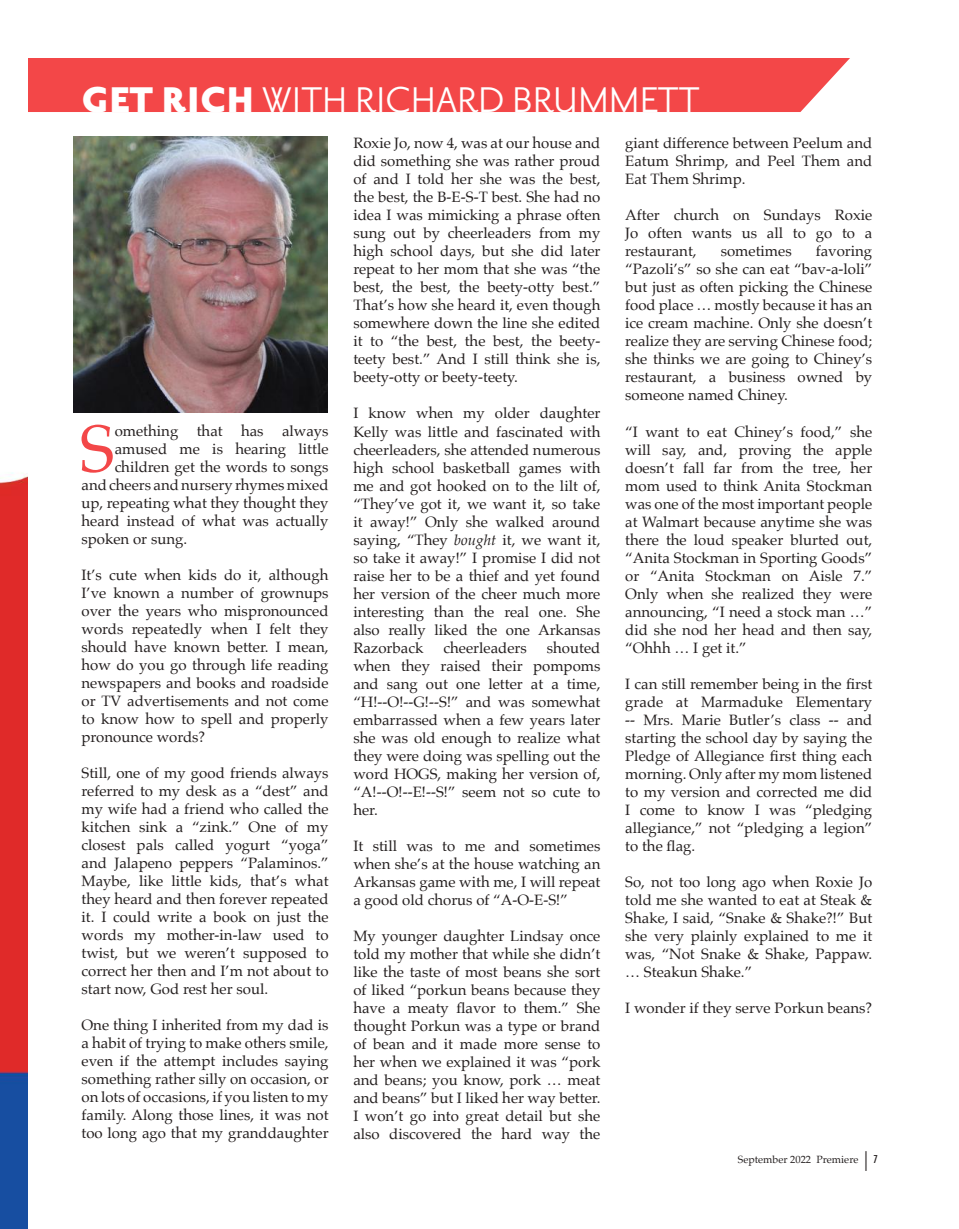
<style>
.page{position:relative;width:959px;height:1229px;background:#fff}
.page>*{position:absolute;margin:0;border:0;box-sizing:border-box;transform-origin:0 0}
.t1{font:66.6px "Palatino";color:#f34748}
.t2{font:43.5px "Priori Sans OT";color:#fff}
.t3{font:15px/18px "Palatino";color:#241f1f;text-align:justify}
.t4{font:10.5px "Palatino";color:#241f1f}
.s1{font-weight:900}
.s2{font-style:italic}
.s3{font-family:"Futura";font-weight:500;font-stretch:condensed;font-size:21px}
.s4{font-family:"Futura";font-weight:500;font-stretch:condensed}
</style>
<div class="page">
<div style="left:28px;top:58px;width:822px;height:54px;background:#f34748"></div>
<img style="left:73px;top:136px;width:254px;height:276px">
<img style="left:0;top:472px;width:27px;height:756px">
<h2 class="t2" style="left:82px;top:77px;width:619px"><span class="s1">GET RICH</span> WITH RICHARD BRUMMETT</h2>
<h1 class="t1" style="left:80px;top:393px;width:36px">S</h1>
<p class="t3" style="left:115px;top:421px;width:215px">omething that has always</p>
<p class="t3" style="left:115px;top:439px;width:215px">amused me is hearing little</p>
<p class="t3" style="left:115px;top:457px;width:215px">children get the words to songs</p>
<p class="t3" style="left:81px;top:475px;width:248px">and cheers and nursery rhymes mixed</p>
<p class="t3" style="left:81px;top:493px;width:248px">up, repeating what they thought they</p>
<p class="t3" style="left:81px;top:511px;width:248px">heard instead of what was actually</p>
<p class="t3" style="left:81px;top:529px;width:107px">spoken or sung.</p>
<p class="t3" style="left:81px;top:565px;width:248px">It’s cute when kids do it, although I’ve known a number of grownups over the years who mispronounced words repeatedly when I felt they should have known better. I mean, how do you go through life reading newspapers and books and roadside or TV advertisements and not come to know how to spell and properly pronounce words?</p>
<p class="t3" style="left:81px;top:763px;width:248px">Still, one of my good friends always referred to my desk as a “dest” and my wife had a friend who called the kitchen sink a “zink.” One of my closest pals called yogurt “yoga” and Jalapeno peppers “Palaminos.” Maybe, like little kids, that’s what they heard and then forever repeated it. I could write a book on just the words my mother-in-law used to twist, but we weren’t supposed to correct her then and I’m not about to start now, God rest her soul.</p>
<p class="t3" style="left:81px;top:1015px;width:248px">One thing I inherited from my dad is a habit of trying to make others smile, even if the attempt includes saying something rather silly on occasion, or on lots of occasions, if you listen to my family. Along those lines, it was not too long ago that my granddaughter</p>
<p class="t3" style="left:353px;top:134px;width:248px">Roxie Jo, now 4, was at our house and did something she was rather proud of and I told her she was the best, the best, the B-E-S-T best. She had no idea I was mimicking a phrase often sung out by cheerleaders from my high school days, but she did later repeat to her mom that she was “the best, the best, the beety-otty best.” That’s how she heard it, even though somewhere down the line she edited it to “the best, the best, the beety&shy;teety best.” And I still think she is, beety-otty or beety-teety.</p>
<p class="t3" style="left:353px;top:404px;width:248px">I know when my older daughter Kelly was little and fascinated with cheerleaders, she attended numerous high school basketball games with me and got hooked on to the lilt of, “They’ve got it, we want it, so take it away!” Only she walked around saying, “They <span class="s2">bought</span> it, we want it, so take it away!” I promise I did not raise her to be a thief and yet found her version of the cheer much more interesting than the real one. She also really liked the one Arkansas Razorback</p>
<p class="t3" style="left:353px;top:638px;width:248px;text-indent:193px">shouted when they raised their pompoms and sang out one letter at a time, “H!--O!--G!--S!” and was somewhat embarrassed when a few years later she was old enough to realize what they were doing was spelling out the word HOGS, making her version of, “A!--O!--E!--S!” seem not so cute to her.</p>
<p class="t3" style="left:353px;top:836px;width:248px">It still was to me and sometimes when she’s at the house watching an Arkansas game with me, I will repeat a good old chorus of “A-O-E-S!”</p>
<p class="t3" style="left:353px;top:926px;width:248px">My younger daughter Lindsay once told my mother that while she didn’t like the taste of most beans she sort of liked “porkun beans because they have a meaty flavor to them.” She thought Porkun was a type or brand of bean and it made more sense to her when we explained it was “pork and beans; you know, pork … meat and beans” but I liked her way better.<br>I won’t go into great detail but she also discovered the hard way the</p>
<p class="t3" style="left:443px;top:638px;width:85px">cheerleaders</p>
<p class="t3" style="left:625px;top:134px;width:248px">giant difference between Peelum and Eatum Shrimp, and Peel Them and Eat Them Shrimp.</p>
<p class="t3" style="left:625px;top:206px;width:248px">After church on Sundays Roxie Jo often wants us all to go to a restaurant,</p>
<p class="t3" style="left:625px;top:242px;width:248px;text-indent:190px">favoring “Pazoli’s” so she can eat “bav-a-loli” but just as often picking the Chinese food place … mostly because it has an ice cream machine. Only she doesn’t realize they are serving Chinese food; she thinks we are going to Chiney’s restaurant, a business owned by someone named Chiney.</p>
<p class="t3" style="left:625px;top:422px;width:248px">“I want to eat Chiney’s food,” she will say, and, proving the apple doesn’t fall far from the tree, her mom used to think Anita Stockman was one of the most important people at Walmart because anytime she was there the loud speaker blurted out, “Anita Stockman in Sporting Goods” or “Anita Stockman on Aisle 7.” Only when she realized they were announcing, “I need a stock man …” did she nod her head and then say, “Ohhh … I get it.”</p>
<p class="t3" style="left:625px;top:674px;width:248px">I can still remember being in the first grade at Marmaduke Elementary -- Mrs. Marie Butler’s class -- and starting the school day by saying the Pledge of Allegiance first thing each morning. Only after my mom listened to my version and corrected me did I come to know I was “pledging allegiance,” not “pledging a legion” to the flag.</p>
<p class="t3" style="left:625px;top:872px;width:248px">So, not too long ago when Roxie Jo told me she wanted to eat at Steak &amp; Shake, I said, “Snake &amp; Shake?!” But she very plainly explained to me it was, “Not Snake &amp; Shake, Pappaw. … Steakun Shake.”</p>
<p class="t3" style="left:625px;top:998px;width:248px">I wonder if they serve Porkun beans?</p>
<p class="t3" style="left:720px;top:242px;width:73px">sometimes</p>
<p class="t4" style="left:738px;top:1150px;width:141px">September 2022 Premiere <span class="s3">|</span> <span class="s4">7</span></p>
</div>
